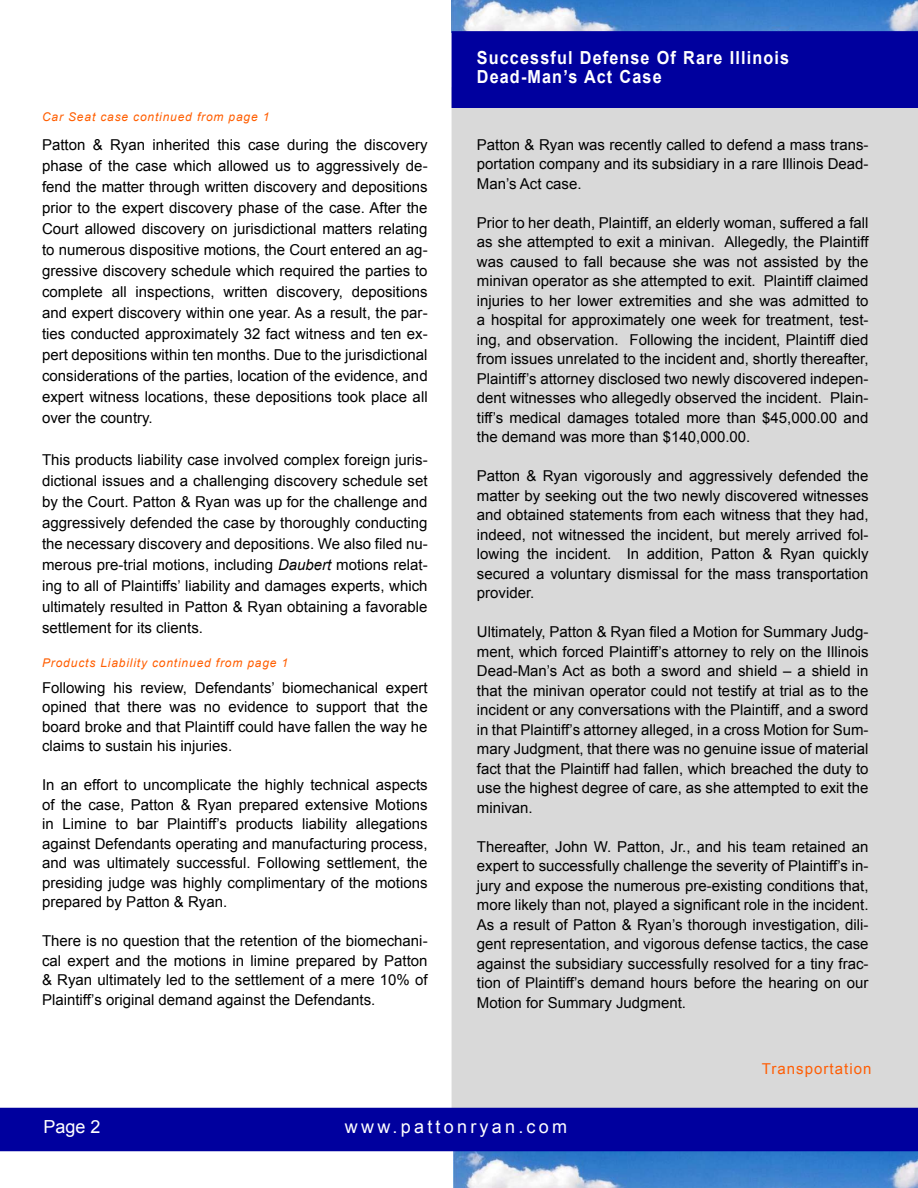
<style>
.page{position:relative;width:918px;height:1188px;background:#fff}
.page>*{position:absolute;margin:0;border:0;box-sizing:border-box;transform-origin:0 0}
.t1{font:700 18px/19.5px "Arial";letter-spacing:.07em;color:#fff;scale:.9 1}
.t2{font:18px "Arial";letter-spacing:.18em;color:#fff}
.t3{font:15px/19.5px "Arial";color:#000;text-align:justify}
.t4{font:15px "Arial";letter-spacing:.07em;color:#ff5e05}
.t5{font:italic 12px "Arial";letter-spacing:.07em;color:#ff5e00}
.s1{font-style:italic}
</style>
<div class="page">
<div style="left:452px;top:108px;width:466px;height:1000px;background:#d9d9d9"></div>
<img style="left:453px;top:1151px;width:465px;height:37px">
<div style="left:0;top:1108px;width:918px;height:43px;background:#00009e"></div>
<div style="left:43px;top:1115px;width:67px;height:23px;background:#00009e"></div>
<div style="left:42px;top:1114px;width:68px;height:25px;border:2px solid #00009e"></div>
<img style="left:452px;top:0;width:466px;height:31px">
<div style="left:452px;top:31px;width:466px;height:77px;background:#00009e"></div>
<div style="left:477px;top:38px;width:392px;height:58px;background:#00009e"></div>
<p class="t5" style="left:42px;top:112px;width:229px">Car Seat case continued from page 1</p>
<p class="t3" style="left:42px;top:135px;width:387px;line-height:21px">Patton &amp; Ryan inherited this case during the discovery phase of the case which allowed us to aggressively de&shy;fend the matter through written discovery and depositions prior to the expert discovery phase of the case. After the Court allowed discovery on jurisdictional matters relating to numerous dispositive motions, the Court entered an ag&shy;gressive discovery schedule which required the parties to complete all inspections, written discovery, depositions and expert discovery within one year. As a result, the par&shy;ties conducted approximately 32 fact witness and ten ex&shy;pert depositions within ten months. Due to the jurisdictional considerations of the parties, location of the evidence, and expert witness locations, these depositions took place all over the country.</p>
<p class="t3" style="left:42px;top:450px;width:387px;line-height:21px">This products liability case involved complex foreign juris&shy;dictional issues and a challenging discovery schedule set by the Court. Patton &amp; Ryan was up for the challenge and aggressively defended the case by thoroughly conducting the necessary discovery and depositions. We also filed nu&shy;merous pre-trial motions, including <span class="s1">Daubert</span> motions relat&shy;ing to all of Plaintiffs’ liability and damages experts, which ultimately resulted in Patton &amp; Ryan obtaining a favorable settlement for its clients.</p>
<p class="t5" style="left:42px;top:658px;width:248px">Products Liability continued from page 1</p>
<p class="t3" style="left:42px;top:679px;width:387px">Following his review, Defendants’ biomechanical expert opined that there was no evidence to support that the board broke and that Plaintiff could have fallen the way he claims to sustain his injuries.</p>
<p class="t3" style="left:42px;top:776px;width:387px">In an effort to uncomplicate the highly technical aspects of the case, Patton &amp; Ryan prepared extensive Motions in Limine to bar Plaintiff’s products liability allegations against Defendants operating and manufacturing process, and was ultimately successful. Following settlement, the presiding judge was highly complimentary of the motions prepared by Patton &amp; Ryan.</p>
<p class="t3" style="left:42px;top:932px;width:387px">There is no question that the retention of the biomechani&shy;cal expert and the motions in limine prepared by Patton &amp; Ryan ultimately led to the settlement of a mere 10% of Plaintiff’s original demand against the Defendants.</p>
<p class="t1" style="left:477px;top:49px;width:348px">Successful Defense Of Rare Illinois<br>Dead-Man’s Act Case</p>
<p class="t3" style="left:477px;top:136px;width:393px">Patton &amp; Ryan was recently called to defend a mass trans&shy;portation company and its subsidiary in a rare Illinois Dead-Man’s Act case.</p>
<p class="t3" style="left:477px;top:214px;width:393px">Prior to her death, Plaintiff, an elderly woman, suffered a fall as she attempted to exit a minivan. Allegedly, the Plaintiff was caused to fall because she was not assisted by the minivan operator as she attempted to exit. Plaintiff claimed injuries to her lower extremities and she was admitted to a hospital for approximately one week for treatment, test&shy;ing, and observation. Following the incident, Plaintiff died from issues unrelated to the incident and, shortly thereafter, Plaintiff’s attorney disclosed two newly discovered indepen&shy;dent witnesses who allegedly observed the incident. Plain&shy;tiff’s medical damages totaled more than $45,000.00 and the demand was more than $140,000.00.</p>
<p class="t3" style="left:477px;top:467px;width:393px">Patton &amp; Ryan vigorously and aggressively defended the matter by seeking out the two newly discovered witnesses and obtained statements from each witness that they had, indeed, not witnessed the incident, but merely arrived fol&shy;lowing the incident. In addition, Patton &amp; Ryan quickly secured a voluntary dismissal for the mass transportation provider.</p>
<p class="t3" style="left:477px;top:623px;width:393px">Ultimately, Patton &amp; Ryan filed a Motion for Summary Judg&shy;ment, which forced Plaintiff’s attorney to rely on the Illinois Dead-Man’s Act as both a sword and shield – a shield in that the minivan operator could not testify at trial as to the incident or any conversations with the Plaintiff, and a sword in that Plaintiff’s attorney alleged, in a cross Motion for Sum&shy;mary Judgment, that there was no genuine issue of material fact that the Plaintiff had fallen, which breached the duty to use the highest degree of care, as she attempted to exit the minivan.</p>
<p class="t3" style="left:477px;top:838px;width:393px">Thereafter, John W. Patton, Jr., and his team retained an expert to successfully challenge the severity of Plaintiff’s in&shy;jury and expose the numerous pre-existing conditions that, more likely than not, played a significant role in the incident.<br>As a result of Patton &amp; Ryan’s thorough investigation, dili&shy;gent representation, and vigorous defense tactics, the case against the subsidiary successfully resolved for a tiny frac&shy;tion of Plaintiff’s demand hours before the hearing on our Motion for Summary Judgment.</p>
<p class="t4" style="left:762px;top:1062px;width:111px">Transportation</p>
<p class="t2" style="left:44px;top:1119px;width:59px">Page 2</p>
<p class="t2" style="left:345px;top:1119px;width:224px">www.pattonryan.com</p>
</div>
